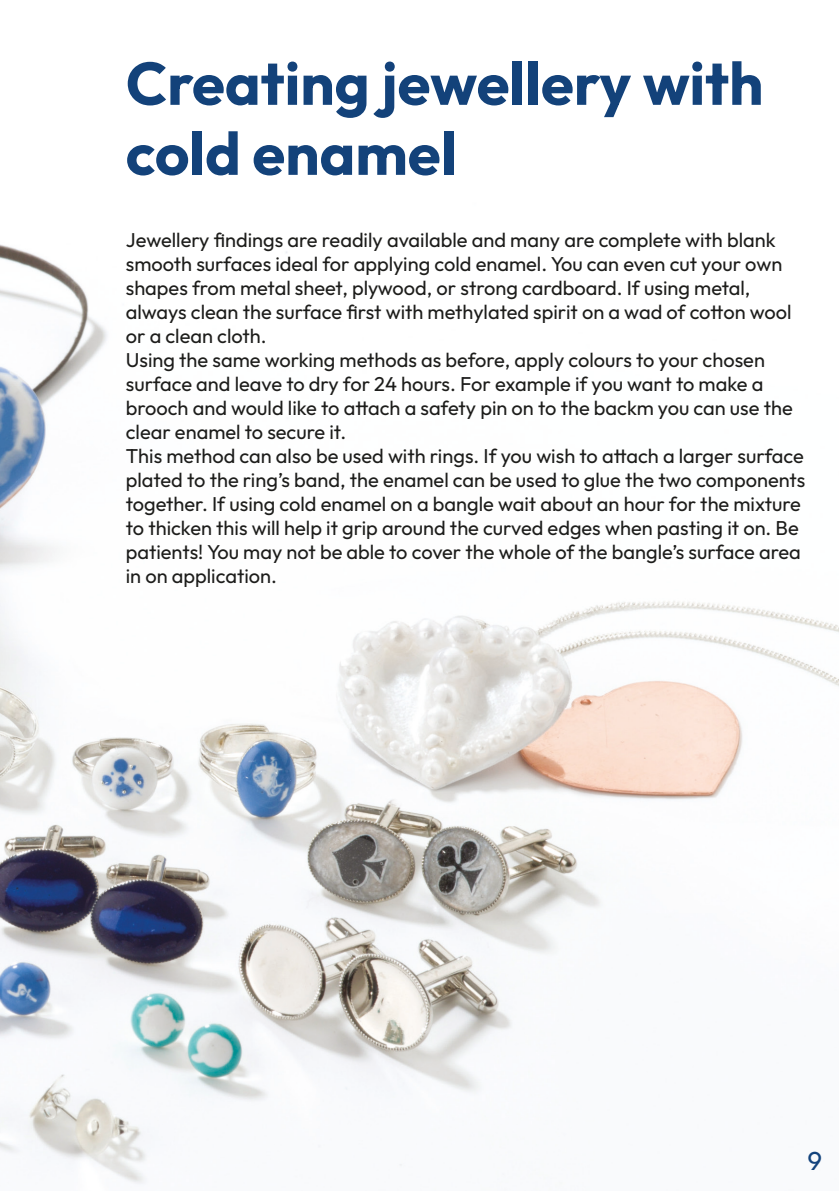
<style>
.page{position:relative;width:840px;height:1191px;background:#fff}
.page>*{position:absolute;margin:0;border:0;box-sizing:border-box;transform-origin:0 0}
.t1{font:700 60px/70px "Outfit";color:#13427a}
.t2{font:26px "Outfit";color:#13437d}
.t3{font:20px/24px "Outfit";color:#1d1d1b}
</style>
<div class="page">
<img style="left:0;top:244px;width:838px;height:940px">
<p class="t1" style="left:126px;top:51px;width:638px">Creating jewellery with cold enamel</p>
<p class="t3" style="left:126px;top:228px;width:667px">Jewellery findings are readily available and many are complete with blank smooth surfaces ideal for applying cold enamel. You can even cut your own shapes from metal sheet, plywood, or strong cardboard. If using metal, always clean the surface first with methylated spirit on a wad of cotton wool or a clean cloth.</p>
<p class="t3" style="left:126px;top:348px;width:668px">Using the same working methods as before, apply colours to your chosen surface and leave to dry for 24 hours. For example if you want to make a brooch and would like to attach a safety pin on to the backm you can use the clear enamel to secure it.</p>
<p class="t3" style="left:126px;top:444px;width:680px">This method can also be used with rings. If you wish to attach a larger surface plated to the ring’s band, the enamel can be used to glue the two components together. If using cold enamel on a bangle wait about an hour for the mixture to thicken this will help it grip around the curved edges when pasting it on. Be patients! You may not be able to cover the whole of the bangle’s surface area in on application.</p>
<p class="t2" style="left:806px;top:1144px;width:16px">9</p>
</div>
